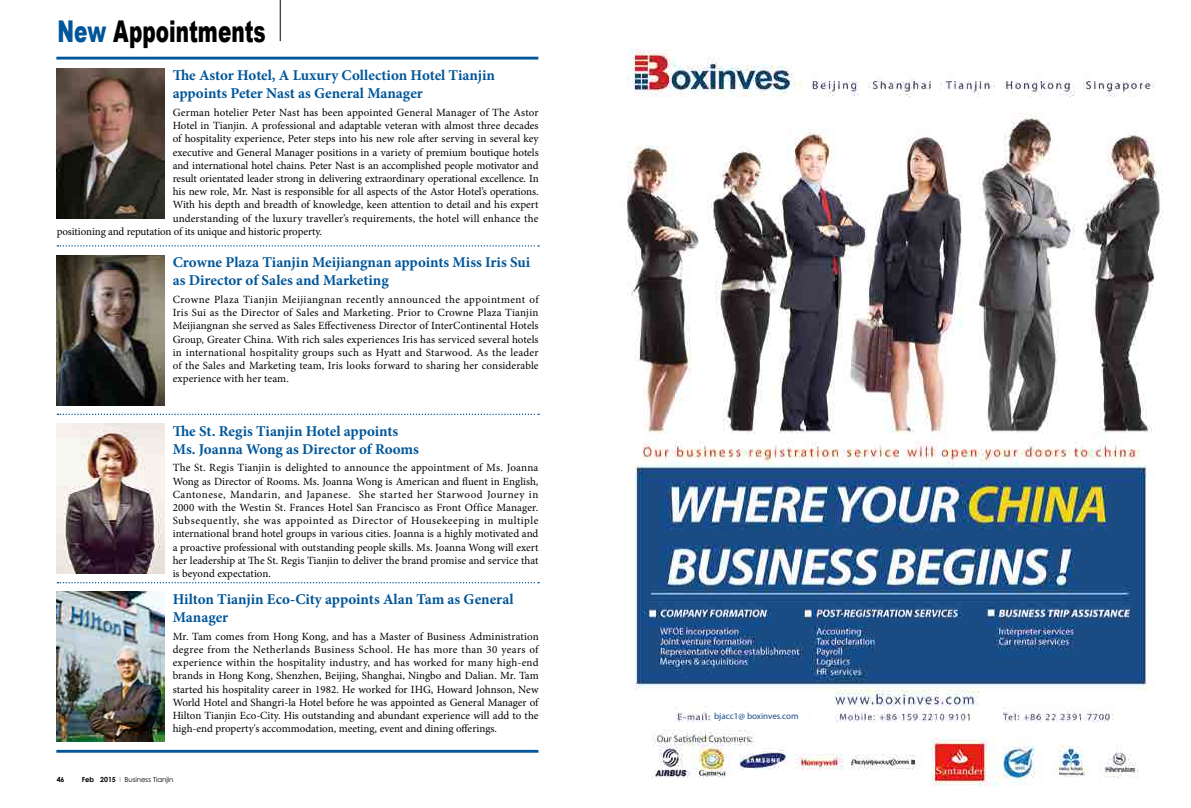
<style>
.page{position:relative;width:1191px;height:808px;background:#fff}
.page>*{position:absolute;margin:0;border:0;box-sizing:border-box;transform-origin:0 0}
.t1{font:900 30px "Arial";color:#000;scale:.67 1}
.t2{font:700 15px/18px "Minion Pro";letter-spacing:-.005em;color:#00569a}
.t3{font:11px/13.2px "Minion Pro";color:#000;text-align:justify}
.t4{font:9px "Myriad Pro";color:#1a4d87}
.t5{font:7px "Century Gothic";color:#000;scale:.5 1}
.t6{font:700 7px "Century Gothic";color:#000}
.s1{color:#00569a}
.s2{font-weight:700}
</style>
<div class="page">
<img style="left:57px;top:68px;width:107px;height:150px">
<hr style="left:56px;top:57px;width:482px;height:3px;background:#00569a">
<hr style="left:56px;top:750px;width:482px;height:3px;background:#00569a">
<hr style="left:280px;top:0;width:1px;height:41px;background:#000">
<img style="left:57px;top:255px;width:107px;height:150px">
<svg style="left:57px;top:245px;width:482px;height:2px"></svg>
<svg style="left:57px;top:414px;width:482px;height:1px"></svg>
<svg style="left:57px;top:582px;width:482px;height:1px"></svg>
<img style="left:56px;top:592px;width:108px;height:150px">
<img style="left:56px;top:423px;width:108px;height:150px">
<img style="left:627px;top:49px;width:536px;height:738px">
<div style="left:712px;top:708px;width:95px;height:16px;background:#fff"></div>
<h1 class="t1" style="left:58px;top:9px;width:312px"><span class="s1">New</span> Appointments</h1>
<h2 class="t2" style="left:173px;top:66px;width:324px">The Astor Hotel, A Luxury Collection Hotel Tianjin appoints Peter Nast as General Manager</h2>
<p class="t3" style="left:173px;top:106px;width:367px">German hotelier Peter Nast has been appointed General Manager of The Astor</p>
<p class="t3" style="left:173px;top:119px;width:367px">Hotel in Tianjin. A professional and adaptable veteran with almost three decades</p>
<p class="t3" style="left:173px;top:132px;width:367px">of hospitality experience, Peter steps into his new role after serving in several key</p>
<p class="t3" style="left:173px;top:145px;width:367px">executive and General Manager positions in a variety of premium boutique hotels</p>
<p class="t3" style="left:173px;top:159px;width:367px">and international hotel chains. Peter Nast is an accomplished people motivator and</p>
<p class="t3" style="left:173px;top:172px;width:367px">result orientated leader strong in delivering extraordinary operational excellence. In</p>
<p class="t3" style="left:173px;top:185px;width:367px">his new role, Mr. Nast is responsible for all aspects of the Astor Hotel’s operations.</p>
<p class="t3" style="left:173px;top:198px;width:367px">With his depth and breadth of knowledge, keen attention to detail and his expert</p>
<p class="t3" style="left:173px;top:211px;width:367px">understanding of the luxury traveller’s requirements, the hotel will enhance the</p>
<p class="t3" style="left:57px;top:225px;width:267px">positioning and reputation of its unique and historic property.</p>
<h2 class="t2" style="left:173px;top:253px;width:359px">Crowne Plaza Tianjin Meijiangnan appoints Miss Iris Sui as Director of Sales and Marketing</h2>
<p class="t3" style="left:173px;top:293px;width:367px">Crowne Plaza Tianjin Meijiangnan recently announced the appointment of Iris Sui as the Director of Sales and Marketing. Prior to Crowne Plaza Tianjin Meijiangnan she served as Sales Effectiveness Director of InterContinental Hotels Group, Greater China. With rich sales experiences Iris has serviced several hotels in international hospitality groups such as Hyatt and Starwood. As the leader of the Sales and Marketing team, Iris looks forward to sharing her considerable experience with her team.</p>
<h2 class="t2" style="left:173px;top:422px;width:248px">The St. Regis Tianjin Hotel appoints<br>Ms. Joanna Wong as Director of Rooms</h2>
<p class="t3" style="left:173px;top:461px;width:367px">The St. Regis Tianjin is delighted to announce the appointment of Ms. Joanna Wong as Director of Rooms. Ms. Joanna Wong is American and fluent in English, Cantonese, Mandarin, and Japanese. She started her Starwood Journey in 2000 with the Westin St. Frances Hotel San Francisco as Front Office Manager.<br>Subsequently, she was appointed as Director of Housekeeping in multiple international brand hotel groups in various cities. Joanna is a highly motivated and a proactive professional with outstanding people skills. Ms. Joanna Wong will exert her leadership at The St. Regis Tianjin to deliver the brand promise and service that is beyond expectation.</p>
<h2 class="t2" style="left:173px;top:590px;width:342px">Hilton Tianjin Eco-City appoints Alan Tam as General<br>Manager</h2>
<p class="t3" style="left:173px;top:630px;width:367px">Mr. Tam comes from Hong Kong, and has a Master of Business Administration degree from the Netherlands Business School. He has more than 30 years of experience within the hospitality industry, and has worked for many high-end brands in Hong Kong, Shenzhen, Beijing, Shanghai, Ningbo and Dalian. Mr. Tam started his hospitality career in 1982. He worked for IHG, Howard Johnson, New World Hotel and Shangri-la Hotel before he was appointed as General Manager of Hilton Tianjin Eco-City. His outstanding and abundant experience will add to the high-end property's accommodation, meeting, event and dining offerings.</p>
<p class="t6" style="left:57px;top:774px;width:9px">46</p>
<p class="t5" style="left:82px;top:775px;width:185px"><span class="s2">Feb 2015</span> I Business Tianjin</p>
<p class="t4" style="left:714px;top:710px;width:86px">bjacc1@ boxinves.com</p>
</div>
